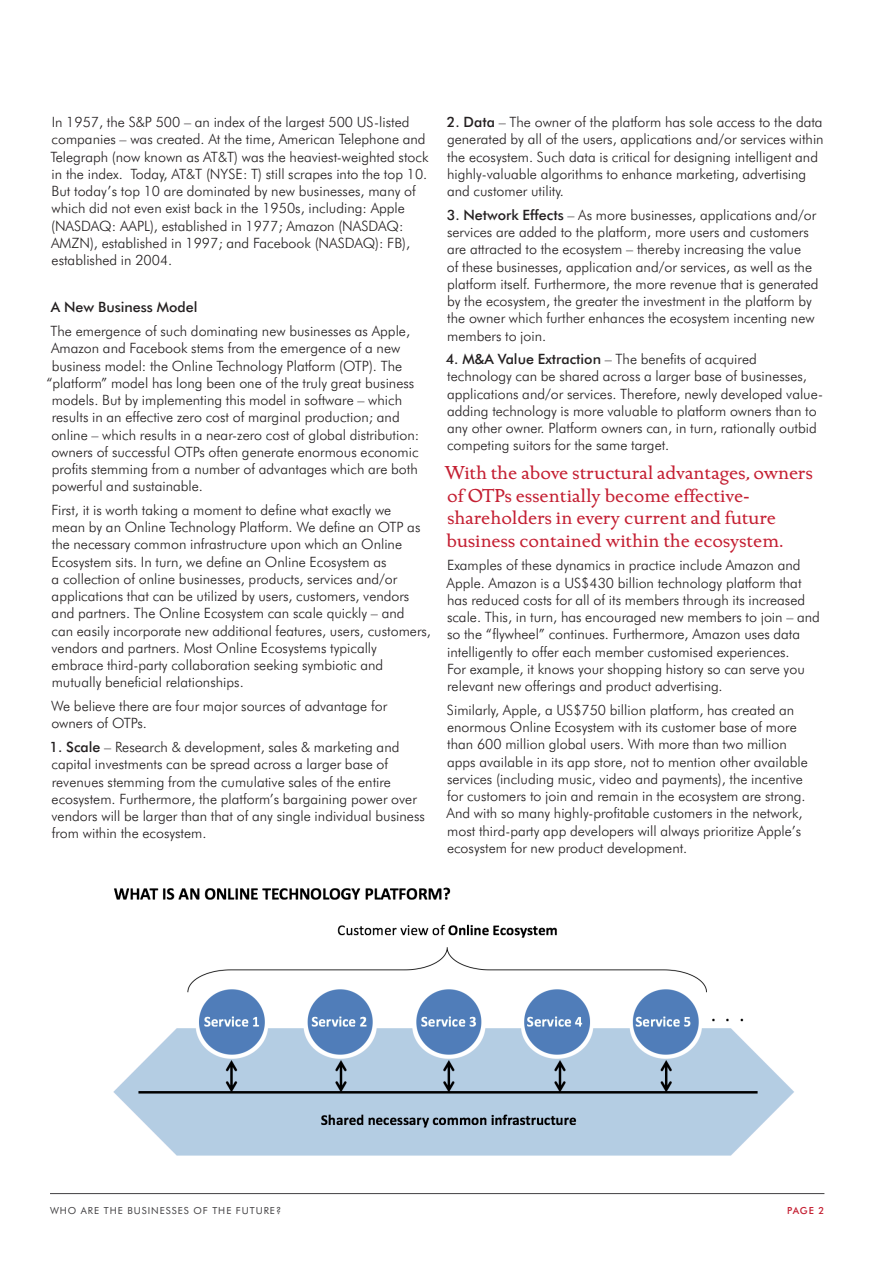
<style>
.page{position:relative;width:893px;height:1263px;background:#fff}
.page>*{position:absolute;margin:0;border:0;box-sizing:border-box;transform-origin:0 0}
.Body{font:19.5px/22.5px "Golden Cockerel ITC";color:#c41f32}
.Body-2{font:300 14.25px/17.2px "Futura BT";color:#231f20}
.Body-3{font:500 14.25px "Futura BT";color:#231f20}
.t1{font:9.75px "Futura BT";letter-spacing:.1em;color:#414042}
.t2{font:500 9.75px "Futura BT";color:#c41f32}
.s1{font-weight:500}
</style>
<div class="page">
<hr style="left:50px;top:1193px;width:774px;height:1px;background:#414042">
<img style="left:113px;top:887px;width:681px;height:269px">
<p class="Body-2" style="left:50px;top:113px;width:380px">In 1957, the S&amp;P 500 – an index of the largest 500 US-listed companies – was created. At the time, American Telephone and Telegraph (now known as AT&amp;T) was the heaviest-weighted stock in the index. Today, AT&amp;T (NYSE: T) still scrapes into the top 10.<br>But today’s top 10 are dominated by new businesses, many of which did not even exist back in the 1950s, including: Apple (NASDAQ: AAPL), established in 1977; Amazon (NASDAQ:<br>AMZN), established in 1997; and Facebook (NASDAQ): FB), established in 2004.</p>
<p class="Body-3" style="left:51px;top:299px;width:148px">A New Business Model</p>
<p class="Body-2" style="left:50px;top:322px;width:361px">The emergence of such dominating new businesses as Apple,</p>
<p class="Body-2" style="left:51px;top:339px;width:351px">Amazon and Facebook stems from the emergence of a new</p>
<p class="Body-2" style="left:52px;top:357px;width:352px">business model: the Online Technology Platform (OTP). The</p>
<p class="Body-2" style="left:46px;top:374px;width:369px">“platform” model has long been one of the truly great business</p>
<p class="Body-2" style="left:52px;top:391px;width:352px">models. But by implementing this model in software – which</p>
<p class="Body-2" style="left:52px;top:408px;width:350px">results in an effective zero cost of marginal production; and</p>
<p class="Body-2" style="left:51px;top:426px;width:369px">online – which results in a near-zero cost of global distribution:</p>
<p class="Body-2" style="left:51px;top:443px;width:369px">owners of successful OTPs often generate enormous economic</p>
<p class="Body-2" style="left:52px;top:460px;width:368px">profits stemming from a number of advantages which are both</p>
<p class="Body-2" style="left:52px;top:477px;width:153px">powerful and sustainable.</p>
<p class="Body-2" style="left:52px;top:501px;width:381px">First, it is worth taking a moment to define what exactly we<br>mean by an Online Technology Platform. We define an OTP as the necessary common infrastructure upon which an Online Ecosystem sits. In turn, we define an Online Ecosystem as<br>a collection of online businesses, products, services and/or applications that can be utilized by users, customers, vendors and partners. The Online Ecosystem can scale quickly – and<br>can easily incorporate new additional features, users, customers, vendors and partners. Most Online Ecosystems typically embrace third-party collaboration seeking symbiotic and mutually beneficial relationships.</p>
<p class="Body-2" style="left:51px;top:697px;width:337px">We believe there are four major sources of advantage for owners of OTPs.</p>
<p class="Body-2" style="left:49px;top:738px;width:377px"><span class="s1">1. Scale</span> – Research &amp; development, sales &amp; marketing and capital investments can be spread across a larger base of revenues stemming from the cumulative sales of the entire ecosystem. Furthermore, the platform’s bargaining power over vendors will be larger than that of any single individual business from within the ecosystem.</p>
<p class="Body-2" style="left:447px;top:113px;width:378px"><span class="s1">2. Data</span> – The owner of the platform has sole access to the data generated by all of the users, applications and/or services within the ecosystem. Such data is critical for designing intelligent and highly-valuable algorithms to enhance marketing, advertising and customer utility.</p>
<p class="Body-2" style="left:447px;top:206px;width:373px"><span class="s1">3. Network Effects</span> – As more businesses, applications and/or services are added to the platform, more users and customers are attracted to the ecosystem – thereby increasing the value<br>of these businesses, application and/or services, as well as the platform itself. Furthermore, the more revenue that is generated by the ecosystem, the greater the investment in the platform by the owner which further enhances the ecosystem incenting new members to join.</p>
<p class="Body-2" style="left:446px;top:350px;width:379px"><span class="s1">4. M&amp;A Value Extraction</span> – The benefits of acquired technology can be shared across a larger base of businesses, applications and/or services. Therefore, newly developed value&shy;adding technology is more valuable to platform owners than to any other owner. Platform owners can, in turn, rationally outbid competing suitors for the same target.</p>
<p class="Body" style="left:444px;top:462px;width:370px">With the above structural advantages, owners of OTPs essentially become effective&shy;shareholders in every current and future business contained within the ecosystem.</p>
<p class="Body-2" style="left:446px;top:557px;width:375px">Examples of these dynamics in practice include Amazon and Apple. Amazon is a US$430 billion technology platform that has reduced costs for all of its members through its increased scale. This, in turn, has encouraged new members to join – and so the “flywheel” continues. Furthermore, Amazon uses data intelligently to offer each member customised experiences.<br>For example, it knows your shopping history so can serve you relevant new offerings and product advertising.</p>
<p class="Body-2" style="left:446px;top:701px;width:363px">Similarly, Apple, a US$750 billion platform, has created an enormous Online Ecosystem with its customer base of more than 600 million global users. With more than two million apps available in its app store, not to mention other available services (including music, video and payments), the incentive for customers to join and remain in the ecosystem are strong.<br>And with so many highly-profitable customers in the network, most third-party app developers will always prioritize Apple’s ecosystem for new product development.</p>
<p class="t1" style="left:50px;top:1204px;width:233px">WHO ARE THE BUSINESSES OF THE FUTURE?</p>
<p class="t2" style="left:787px;top:1204px;width:39px">PAGE 2</p>
</div>
